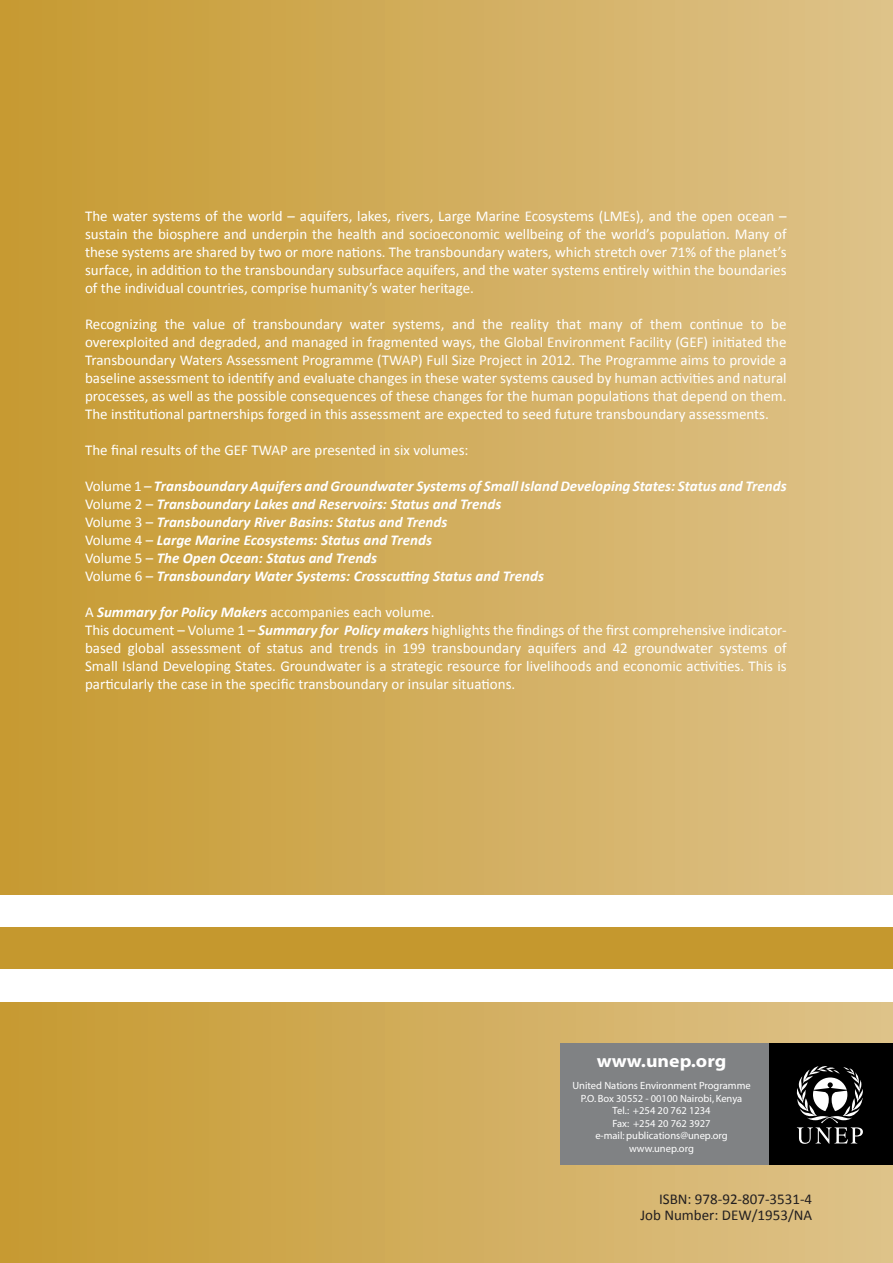
<style>
.page{position:relative;width:893px;height:1263px;background:#fff}
.page>*{position:absolute;margin:0;border:0;box-sizing:border-box;transform-origin:0 0}
.t1{font:700 18px "Myriad";color:#fff;scale:1.1 1}
.t2{font:15px/18px "Calibri";color:#fff;text-align:justify}
.t3{font:italic 700 15px/18px "Calibri";color:#fff}
.t4{font:15px/16.5px "Calibri";color:#231f20;text-align:right}
.t5{font:10.5px/12.6px "Myriad";color:#fff;text-align:center}
.s1{font-weight:400;font-style:normal}
.s2{font-weight:700;font-style:italic}
</style>
<div class="page">
<div style="left:0;top:0;width:893px;height:895px;background:linear-gradient(to right,#c69a30,#dec28a)"></div>
<div style="left:0;top:1002px;width:893px;height:261px;background:linear-gradient(to right,#c69a30,#dec28a)"></div>
<div style="left:0;top:927px;width:893px;height:42px;background:#c5982e"></div>
<div style="left:560px;top:1044px;width:209px;height:121px;background:#808284"></div>
<hr style="left:890px;top:1044px;width:3px;height:121px;background:#000">
<div style="left:769px;top:1044px;width:121px;height:121px;background:#000"></div>
<svg style="left:796px;top:1066px;width:67px;height:78px"></svg>
<p class="t2" style="left:85px;top:207px;width:703px">The water systems of the world – aquifers, lakes, rivers, Large Marine Ecosystems (LMEs), and the open ocean – sustain the biosphere and underpin the health and socioeconomic wellbeing of the world’s population. Many of these systems are shared by two or more nations. The transboundary waters, which stretch over 71% of the planet’s surface, in addition to the transboundary subsurface aquifers, and the water systems entirely within the boundaries of the individual countries, comprise humanity’s water heritage.</p>
<p class="t2" style="left:85px;top:315px;width:703px">Recognizing the value of transboundary water systems, and the reality that many of them continue to be overexploited and degraded, and managed in fragmented ways, the Global Environment Facility (GEF) initiated the Transboundary Waters Assessment Programme (TWAP) Full Size Project in 2012. The Programme aims to provide a baseline assessment to identify and evaluate changes in these water systems caused by human activities and natural processes, as well as the possible consequences of these changes for the human populations that depend on them.<br>The institutional partnerships forged in this assessment are expected to seed future transboundary assessments.</p>
<p class="t2" style="left:85px;top:441px;width:385px">The final results of the GEF TWAP are presented in six volumes:</p>
<p class="t3" style="left:85px;top:477px;width:703px"><span class="s1">Volume 1 –</span> Transboundary Aquifers and Groundwater Systems of Small Island Developing States: Status and Trends <span class="s1">Volume 2 –</span> Transboundary Lakes and Reservoirs: Status and Trends<br><span class="s1">Volume 3 –</span> Transboundary River Basins: Status and Trends<br><span class="s1">Volume 4 –</span> Large Marine Ecosystems: Status and Trends<br><span class="s1">Volume 5 –</span> The Open Ocean: Status and Trends<br><span class="s1">Volume 6 –</span> Transboundary Water Systems: Crosscutting Status and Trends</p>
<p class="t2" style="left:85px;top:603px;width:703px;text-align:left">A <span class="s2">Summary for Policy Makers</span> accompanies each volume.<br>This document – Volume 1 – <span class="s2">Summary for Policy makers</span> highlights the findings of the first comprehensive indicator&shy;based global assessment of status and trends in 199 transboundary aquifers and 42 groundwater systems of Small Island Developing States. Groundwater is a strategic resource for livelihoods and economic activities. This is particularly the case in the specific transboundary or insular situations.</p>
<p class="t1" style="left:597px;top:1051px;width:119px">www.unep.org</p>
<p class="t5" style="left:572px;top:1079px;width:180px">United Nations Environment Programme<br>P.O. Box 30552 - 00100 Nairobi, Kenya<br>Tel.: +254 20 762 1234<br>Fax: +254 20 762 3927<br>e-mail: publications@unep.org www.unep.org</p>
<p class="t4" style="left:640px;top:1190px;width:173px">ISBN: 978-92-807-3531-4<br>Job Number: DEW/1953/NA</p>
</div>
